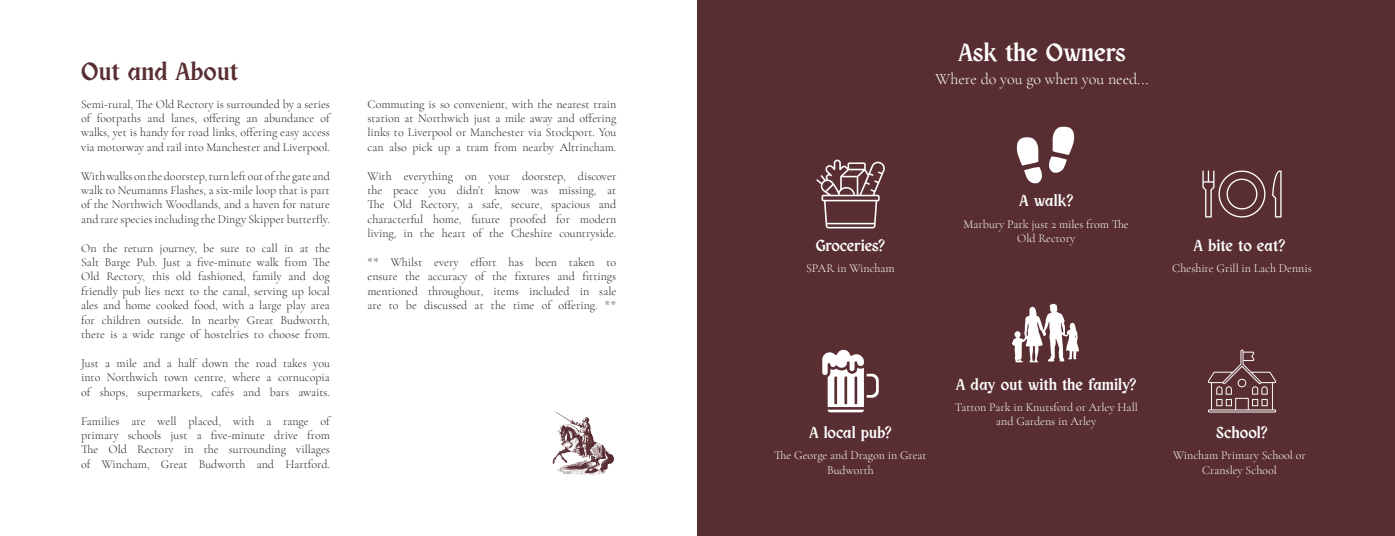
<style>
.page{position:relative;width:1395px;height:536px;background:#fff}
.page>*{position:absolute;margin:0;border:0;box-sizing:border-box;transform-origin:0 0}
.t1{font:25px "KC Obra Letra";color:#fff}
.t2{font:25px "KC Obra Letra";color:#582e32}
.t3{font:16px "KC Obra Letra";color:#fff}
.t4{font:300 16px "Cormorant Garamond";color:#fff}
.t5{font:300 12px/14.4px "Cormorant Garamond";color:#231f20;text-align:justify}
.t6{font:300 12px/14.4px "Cormorant Garamond";color:#fff;text-align:center}
</style>
<div class="page">
<div style="left:697px;top:0;width:698px;height:536px;background:#582e32"></div>
<img style="left:1012px;top:303px;width:67px;height:60px">
<img style="left:1207px;top:349px;width:70px;height:64px">
<img style="left:816px;top:159px;width:69px;height:70px">
<img style="left:1016px;top:126px;width:59px;height:58px">
<img style="left:1202px;top:170px;width:80px;height:48px">
<img style="left:822px;top:349px;width:57px;height:64px">
<img style="left:552px;top:411px;width:62px;height:64px">
<p class="t2" style="left:81px;top:56px;width:158px">Out and About</p>
<p class="t5" style="left:81px;top:97px;width:250px">Semi-rural, The Old Rectory is surrounded by a series of footpaths and lanes, offering an abundance of walks, yet is handy for road links, offering easy access via motorway and rail into Manchester and Liverpool.</p>
<p class="t5" style="left:81px;top:169px;width:250px">With walks on the doorstep, turn left out of the gate and walk to Neumanns Flashes, a six-mile loop that is part of the Northwich Woodlands, and a haven for nature and rare species including the Dingy Skipper butterfly.</p>
<p class="t5" style="left:81px;top:241px;width:250px">On the return journey, be sure to call in at the Salt Barge Pub. Just a five-minute walk from The Old Rectory, this old fashioned, family and dog friendly pub lies next to the canal, serving up local ales and home cooked food, with a large play area for children outside. In nearby Great Budworth, there is a wide range of hostelries to choose from.</p>
<p class="t5" style="left:81px;top:356px;width:250px">Just a mile and a half down the road takes you into Northwich town centre, where a cornucopia of shops, supermarkets, cafés and bars awaits.</p>
<p class="t5" style="left:81px;top:413px;width:250px">Families are well placed, with a range of primary schools just a five-minute drive from The Old Rectory in the surrounding villages of Wincham, Great Budworth and Hartford.</p>
<p class="t5" style="left:367px;top:97px;width:250px">Commuting is so convenient, with the nearest train station at Northwich just a mile away and offering links to Liverpool or Manchester via Stockport. You can also pick up a tram from nearby Altrincham.</p>
<p class="t5" style="left:367px;top:169px;width:250px">With everything on your doorstep, discover the peace you didn’t know was missing, at The Old Rectory, a safe, secure, spacious and characterful home, future proofed for modern living, in the heart of the Cheshire countryside.</p>
<p class="t5" style="left:367px;top:255px;width:250px">** Whilst every effort has been taken to ensure the accuracy of the fixtures and fittings mentioned throughout, items included in sale are to be discussed at the time of offering. **</p>
<p class="t1" style="left:958px;top:38px;width:169px">Ask the Owners</p>
<p class="t4" style="left:935px;top:69px;width:214px">Where do you go when you need...</p>
<p class="t3" style="left:816px;top:236px;width:71px">Groceries?</p>
<p class="t6" style="left:806px;top:261px;width:90px">SPAR in Wincham</p>
<p class="t3" style="left:1019px;top:191px;width:56px">A walk?</p>
<p class="t6" style="left:963px;top:217px;width:167px">Marbury Park just 2 miles from The<br>Old Rectory</p>
<p class="t3" style="left:1193px;top:236px;width:93px">A bite to eat?</p>
<p class="t6" style="left:1172px;top:261px;width:141px">Cheshire Grill in Lach Dennis</p>
<p class="t3" style="left:956px;top:375px;width:182px">A day out with the family?</p>
<p class="t6" style="left:954px;top:399px;width:185px">Tatton Park in Knutsford or Arley Hall and Gardens in Arley</p>
<p class="t3" style="left:809px;top:423px;width:84px">A local pub?</p>
<p class="t3" style="left:1216px;top:423px;width:53px">School?</p>
<p class="t6" style="left:774px;top:448px;width:154px">The George and Dragon in Great<br>Budworth</p>
<p class="t6" style="left:1173px;top:448px;width:134px">Wincham Primary School or<br>Cransley School</p>
</div>
